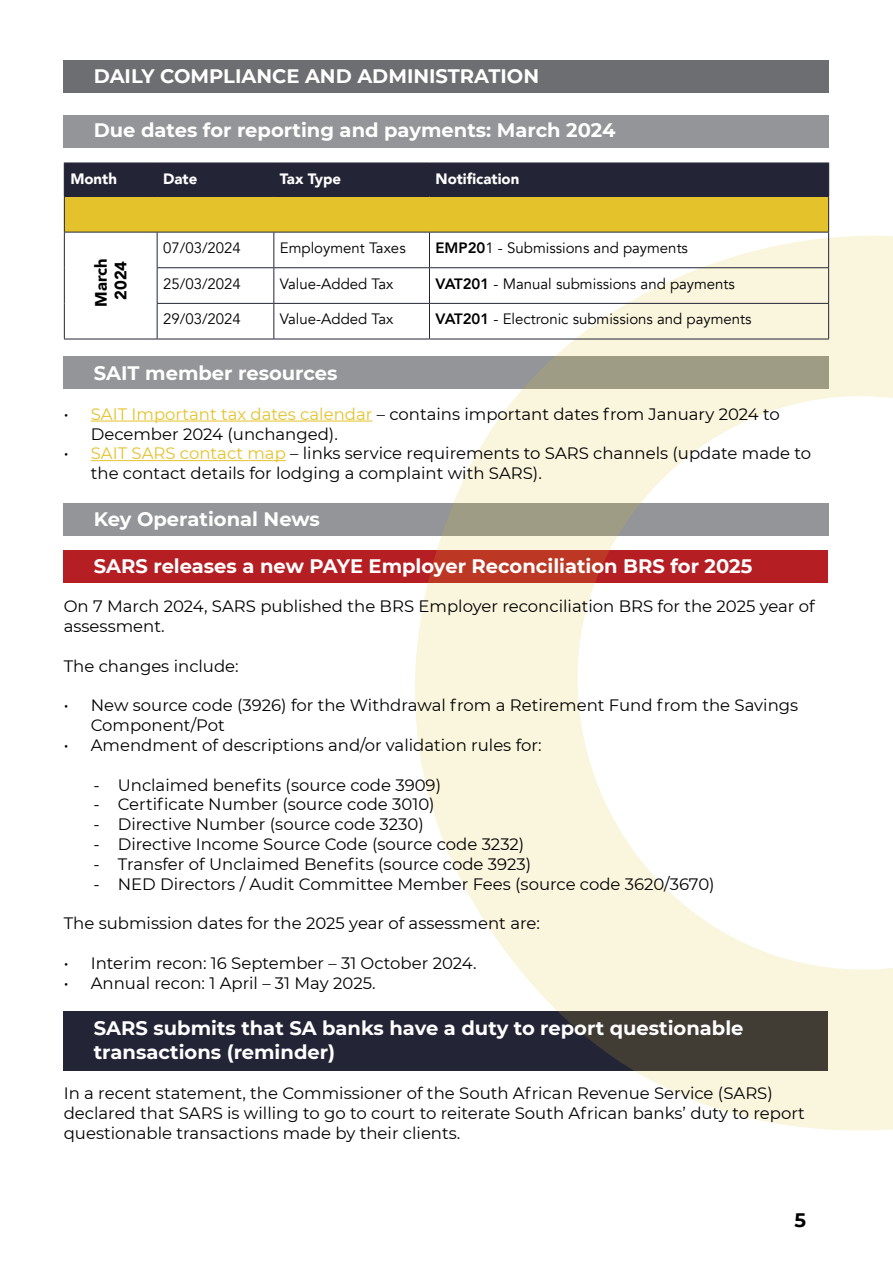
<style>
.page{position:relative;width:893px;height:1263px;background:#fff}
.page>*{position:absolute;margin:0;border:0;box-sizing:border-box;transform-origin:0 0}
.t1{font:700 19.5px/24px "Montserrat";color:#fff}
.t2{font:700 19.5px "Montserrat";color:#000}
.t3{font:16.5px/19.8px "Montserrat";color:#000}
.t4{font:900 16.5px/19.8px "Avenir";color:#000;text-align:center}
.t5{font:15px "Avenir";color:#000}
.t6{font:900 15px "Avenir";color:#fff}
.s1{font-weight:800}
.s2{color:#e4c22b}
</style>
<div class="page">
<div style="left:64px;top:1012px;width:764px;height:59px;background:#232537"></div>
<div style="left:64px;top:357px;width:765px;height:32px;background:#939598"></div>
<div style="left:64px;top:504px;width:765px;height:32px;background:#939598"></div>
<div style="left:64px;top:61px;width:765px;height:32px;background:#6d6e71"></div>
<div style="left:64px;top:550px;width:764px;height:33px;background:#b51f24"></div>
<div style="left:64px;top:115px;width:765px;height:32px;background:#939598"></div>
<svg style="left:401px;top:225px;width:492px;height:906px"></svg>
<hr style="left:91px;top:421px;width:281px;height:1px;background:#e4c22b">
<hr style="left:91px;top:460px;width:195px;height:1px;background:#e4c22b">
<div style="left:65px;top:164px;width:763px;height:32px;background:#232537"></div>
<div style="left:64px;top:196px;width:765px;height:36px;background:#e4c22b"></div>
<hr style="left:64px;top:232px;width:1px;height:36px;background:#232537">
<hr style="left:157px;top:232px;width:1px;height:35px;background:#232537">
<hr style="left:273px;top:232px;width:1px;height:35px;background:#232537">
<hr style="left:429px;top:232px;width:1px;height:35px;background:#232537">
<hr style="left:828px;top:232px;width:1px;height:35px;background:#232537">
<hr style="left:64px;top:268px;width:1px;height:35px;background:#232537">
<hr style="left:157px;top:267px;width:117px;height:1px;background:#232537">
<hr style="left:157px;top:268px;width:1px;height:35px;background:#232537">
<hr style="left:274px;top:267px;width:155px;height:1px;background:#232537">
<hr style="left:273px;top:268px;width:1px;height:35px;background:#232537">
<hr style="left:429px;top:267px;width:400px;height:1px;background:#232537">
<hr style="left:429px;top:268px;width:1px;height:35px;background:#232537">
<hr style="left:828px;top:268px;width:1px;height:35px;background:#232537">
<hr style="left:64px;top:303px;width:1px;height:36px;background:#232537">
<hr style="left:157px;top:303px;width:117px;height:1px;background:#232537">
<hr style="left:157px;top:304px;width:1px;height:35px;background:#232537">
<hr style="left:274px;top:303px;width:155px;height:1px;background:#232537">
<hr style="left:273px;top:304px;width:1px;height:35px;background:#232537">
<hr style="left:429px;top:303px;width:400px;height:1px;background:#232537">
<hr style="left:429px;top:304px;width:1px;height:35px;background:#232537">
<hr style="left:828px;top:304px;width:1px;height:35px;background:#232537">
<hr style="left:64px;top:339px;width:93px;height:1px;background:#232537">
<hr style="left:157px;top:339px;width:117px;height:1px;background:#232537">
<hr style="left:274px;top:339px;width:155px;height:1px;background:#232537">
<hr style="left:429px;top:339px;width:400px;height:1px;background:#232537">
<hr style="left:64px;top:196px;width:93px;height:1px;background:#232537">
<hr style="left:64px;top:197px;width:1px;height:35px;background:#232537">
<hr style="left:157px;top:196px;width:117px;height:1px;background:#232537">
<hr style="left:274px;top:196px;width:155px;height:1px;background:#232537">
<hr style="left:429px;top:196px;width:400px;height:1px;background:#232537">
<hr style="left:828px;top:197px;width:1px;height:35px;background:#232537">
<hr style="left:64px;top:232px;width:93px;height:1px;background:#232537">
<hr style="left:157px;top:232px;width:117px;height:1px;background:#232537">
<hr style="left:274px;top:232px;width:155px;height:1px;background:#232537">
<hr style="left:429px;top:232px;width:400px;height:1px;background:#232537">
<hr style="left:64px;top:162px;width:93px;height:2px;background:#232537">
<hr style="left:64px;top:164px;width:1px;height:32px;background:#232537">
<hr style="left:157px;top:162px;width:117px;height:2px;background:#232537">
<hr style="left:157px;top:164px;width:1px;height:32px;background:#232537">
<hr style="left:274px;top:162px;width:155px;height:2px;background:#232537">
<hr style="left:273px;top:164px;width:1px;height:32px;background:#232537">
<hr style="left:429px;top:162px;width:400px;height:2px;background:#232537">
<hr style="left:429px;top:164px;width:1px;height:32px;background:#232537">
<hr style="left:828px;top:164px;width:1px;height:32px;background:#232537">
<p class="t1" style="left:94px;top:63px;width:447px">DAILY COMPLIANCE AND ADMINISTRATION</p>
<p class="t1" style="left:94px;top:117px;width:523px">Due dates for reporting and payments: March 2024</p>
<p class="t6" style="left:70px;top:166px;width:48px">Month</p>
<p class="t6" style="left:163px;top:166px;width:36px">Date</p>
<p class="t6" style="left:280px;top:166px;width:63px">Tax Type</p>
<p class="t6" style="left:435px;top:166px;width:85px">Notification</p>
<p class="t5" style="left:163px;top:239px;width:79px">07/03/2024</p>
<p class="t5" style="left:280px;top:239px;width:127px">Employment Taxes</p>
<p class="t5" style="left:435px;top:239px;width:254px"><span class="s1">EMP20</span>1 - Submissions and payments</p>
<p class="t5" style="left:163px;top:275px;width:79px">25/03/2024</p>
<p class="t5" style="left:280px;top:275px;width:115px">Value-Added Tax</p>
<p class="t5" style="left:435px;top:275px;width:301px"><span class="s1">VAT201</span> - Manual submissions and payments</p>
<p class="t5" style="left:163px;top:310px;width:79px">29/03/2024</p>
<p class="t5" style="left:280px;top:310px;width:115px">Value-Added Tax</p>
<p class="t5" style="left:435px;top:310px;width:318px"><span class="s1">VAT201</span> - Electronic submissions and payments</p>
<p class="t1" style="left:94px;top:360px;width:245px">SAIT member resources</p>
<p class="t3" style="left:91px;top:403px;width:691px;text-indent:-27px">• <span class="s2">SAIT Important tax dates calendar</span> – contains important dates from January 2024 to<br>December 2024 (unchanged).</p>
<p class="t3" style="left:91px;top:443px;width:722px;text-indent:-27px">• <span class="s2">SAIT SARS contact map</span> – links service requirements to SARS channels (update made to the contact details for lodging a complaint with SARS).</p>
<p class="t1" style="left:94px;top:506px;width:228px">Key Operational News</p>
<p class="t1" style="left:94px;top:553px;width:660px">SARS releases a new PAYE Employer Reconciliation BRS for 2025</p>
<p class="t3" style="left:64px;top:596px;width:752px">On 7 March 2024, SARS published the BRS Employer reconciliation BRS for the 2025 year of assessment.</p>
<p class="t3" style="left:64px;top:655px;width:176px">The changes include:</p>
<p class="t3" style="left:91px;top:695px;width:709px;text-indent:-27px">• New source code (3926) for the Withdrawal from a Retirement Fund from the Savings<br>Component/Pot</p>
<p class="t3" style="left:64px;top:735px;width:479px">• Amendment of descriptions and/or validation rules for:</p>
<p class="t3" style="left:94px;top:774px;width:349px">- Unclaimed benefits (source code 3909)</p>
<p class="t3" style="left:94px;top:794px;width:343px">- Certificate Number (source code 3010)</p>
<p class="t3" style="left:94px;top:814px;width:332px">- Directive Number (source code 3230)</p>
<p class="t3" style="left:94px;top:834px;width:432px">- Directive Income Source Code (source code 3232)</p>
<p class="t3" style="left:94px;top:853px;width:439px">- Transfer of Unclaimed Benefits (source code 3923)</p>
<p class="t3" style="left:94px;top:873px;width:623px">- NED Directors / Audit Committee Member Fees (source code 3620/3670)</p>
<p class="t3" style="left:64px;top:913px;width:478px">The submission dates for the 2025 year of assessment are:</p>
<p class="t3" style="left:64px;top:952px;width:414px">• Interim recon: 16 September – 31 October 2024.</p>
<p class="t3" style="left:64px;top:972px;width:313px">• Annual recon: 1 April – 31 May 2025.</p>
<p class="t1" style="left:94px;top:1015px;width:651px">SARS submits that SA banks have a duty to report questionable transactions (reminder)</p>
<p class="t3" style="left:64px;top:1083px;width:743px">In a recent statement, the Commissioner of the South African Revenue Service (SARS) declared that SARS is willing to go to court to reiterate South African banks’ duty to report questionable transactions made by their clients.</p>
<p class="t4" style="left:91px;top:307px;width:50px;rotate:-90deg">March<br>2024</p>
<p class="t2" style="left:794px;top:1206px;width:13px">5</p>
</div>
